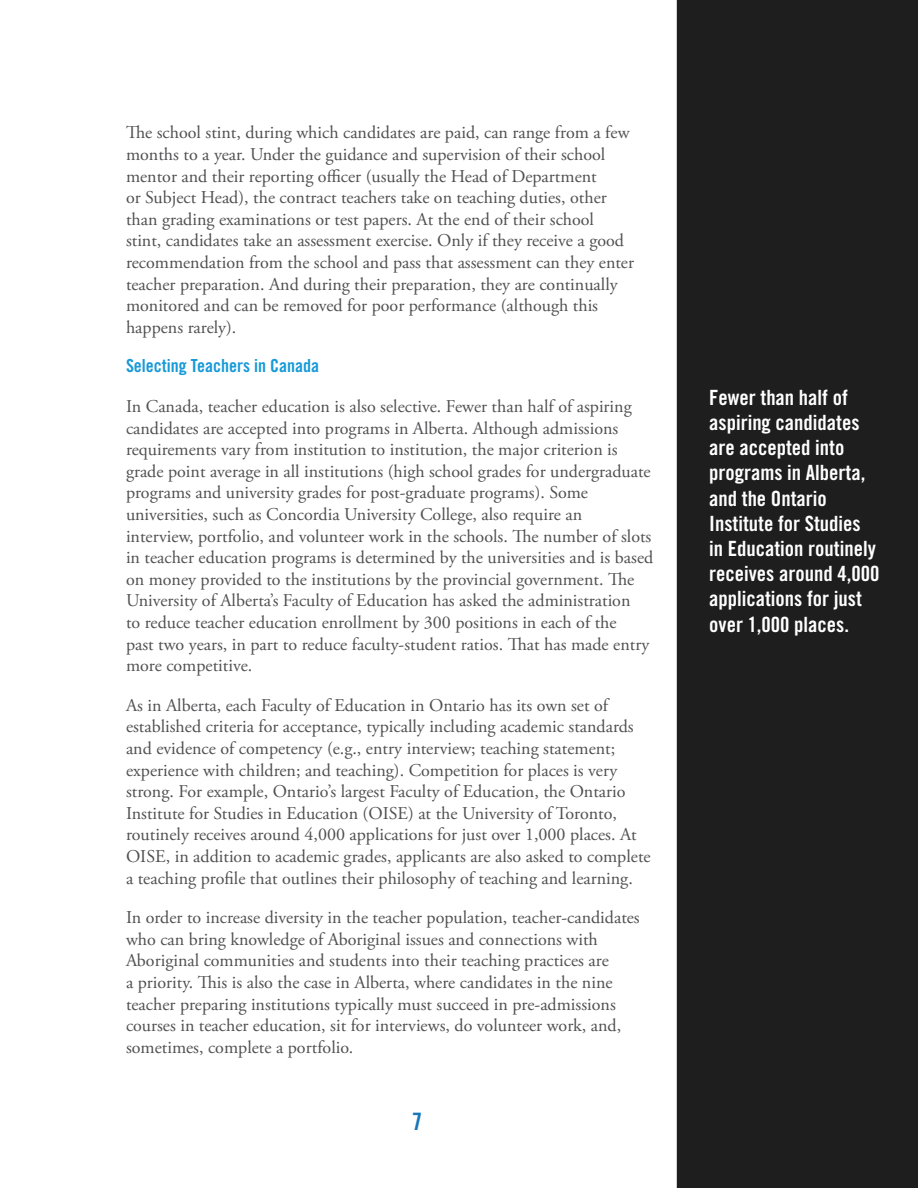
<style>
.page{position:relative;width:918px;height:1188px;background:#fff}
.page>*{position:absolute;margin:0;border:0;box-sizing:border-box;transform-origin:0 0}
.t1{font:24px "Trade Gothic Bold Cond Twenty";color:#1876bb}
.Heading_2{font:21px/25.2px "Trade Gothic Bold Cond Twenty";color:#fff}
.t2{font:18px/21.6px "Adobe Garamond Pro";color:#505052}
.Heading_2-2{font:18px "Trade Gothic Bold Cond Twenty";color:#179ad7}
</style>
<div class="page">
<div style="left:678px;top:1px;width:239px;height:1186px;background:#1d1e1d"></div>
<div style="left:677px;top:0;width:241px;height:1188px;border:2px solid #1d1e1d"></div>
<p class="t2" style="left:126px;top:123px;width:510px">The school stint, during which candidates are paid, can range from a few months to a year. Under the guidance and supervision of their school mentor and their reporting officer (usually the Head of Department<br>or Subject Head), the contract teachers take on teaching duties, other than grading examinations or test papers. At the end of their school<br>stint, candidates take an assessment exercise. Only if they receive a good recommendation from the school and pass that assessment can they enter teacher preparation. And during their preparation, they are continually monitored and can be removed for poor performance (although this happens rarely).</p>
<p class="Heading_2-2" style="left:126px;top:355px;width:195px">Selecting Teachers in Canada</p>
<p class="t2" style="left:126px;top:396px;width:529px">In Canada, teacher education is also selective. Fewer than half of aspiring candidates are accepted into programs in Alberta. Although admissions requirements vary from institution to institution, the major criterion is grade point average in all institutions (high school grades for undergraduate programs and university grades for post-graduate programs). Some universities, such as Concordia University College, also require an interview, portfolio, and volunteer work in the schools. The number of slots in teacher education programs is determined by the universities and is based on money provided to the institutions by the provincial government. The University of Alberta’s Faculty of Education has asked the administration<br>to reduce teacher education enrollment by 300 positions in each of the<br>past two years, in part to reduce faculty-student ratios. That has made entry more competitive.</p>
<p class="t2" style="left:126px;top:695px;width:526px">As in Alberta, each Faculty of Education in Ontario has its own set of established criteria for acceptance, typically including academic standards and evidence of competency (e.g., entry interview; teaching statement; experience with children; and teaching). Competition for places is very strong. For example, Ontario’s largest Faculty of Education, the Ontario Institute for Studies in Education (OISE) at the University of Toronto, routinely receives around 4,000 applications for just over 1,000 places. At OISE, in addition to academic grades, applicants are also asked to complete a teaching profile that outlines their philosophy of teaching and learning.</p>
<p class="t2" style="left:126px;top:907px;width:515px">In order to increase diversity in the teacher population, teacher-candidates who can bring knowledge of Aboriginal issues and connections with Aboriginal communities and students into their teaching practices are<br>a priority. This is also the case in Alberta, where candidates in the nine teacher preparing institutions typically must succeed in pre-admissions courses in teacher education, sit for interviews, do volunteer work, and, sometimes, complete a portfolio.</p>
<h1 class="t1" style="left:412px;top:1107px;width:12px">7</h1>
<p class="Heading_2" style="left:709px;top:385px;width:172px">Fewer than half of aspiring candidates are accepted into programs in Alberta, and the Ontario<br>Institute for Studies in Education routinely receives around 4,000 applications for just over 1,000 places.</p>
</div>
